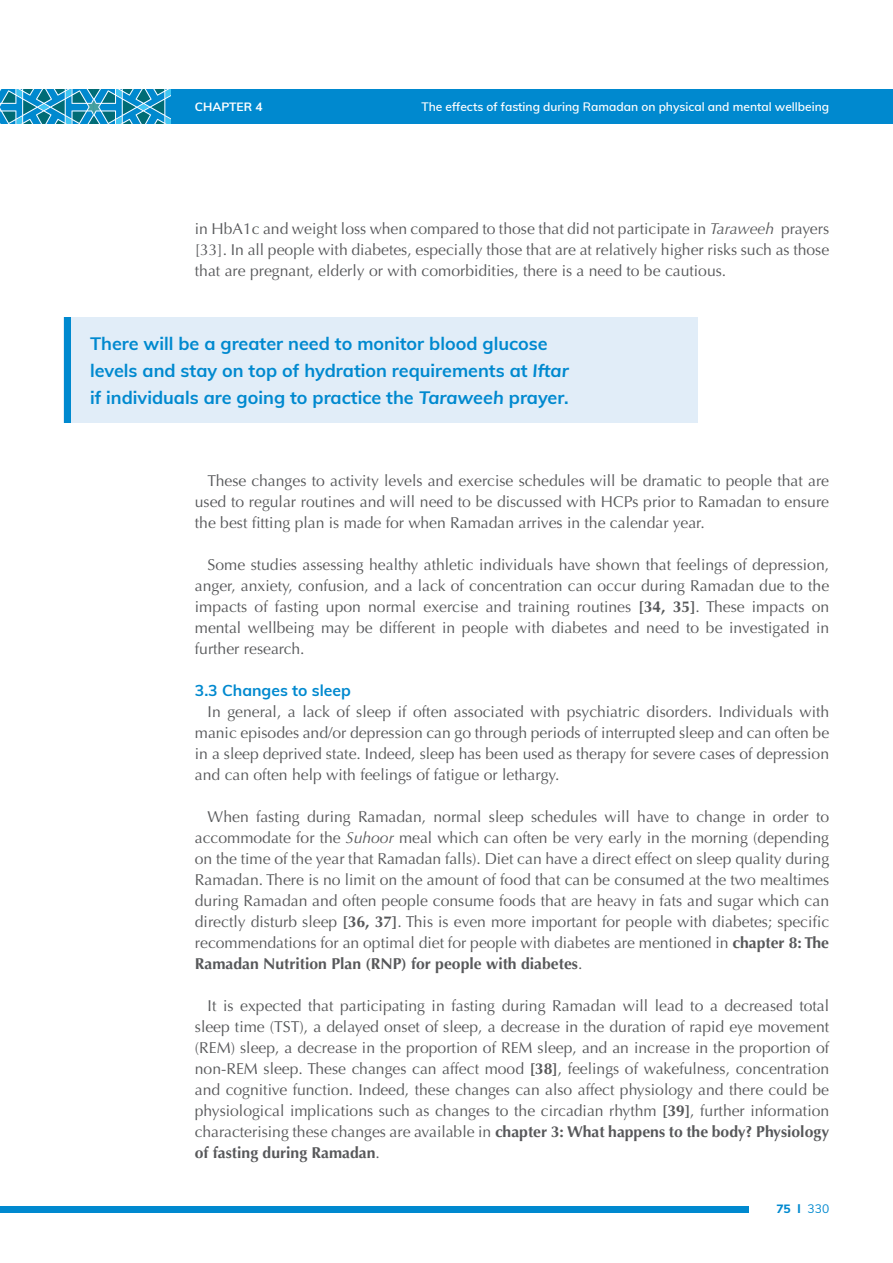
<style>
.page{position:relative;width:893px;height:1263px;background:#fff}
.page>*{position:absolute;margin:0;border:0;box-sizing:border-box;transform-origin:0 0}
.HL_Box_Text_2{font:700 18px/27px "Muli";color:#0089cf}
.t1{font:15.75px/21px "Optima";color:#57585a;text-align:justify}
.Subtitle{font:700 15.75px "Muli";color:#0089cf}
.t2{font:600 12px "Muli";color:#fff}
.t3{font:700 12px "Muli";color:#fff}
.t4{font:800 12px "Muli";color:#0089cf}
.s1{font-style:italic}
.s2{font-weight:700}
.s3{font-weight:400}
</style>
<div class="page">
<div style="left:0;top:89px;width:893px;height:34px;background:#0089cf"></div>
<div style="left:0;top:1206px;width:749px;height:7px;background:#0089cf"></div>
<svg style="left:0;top:89px;width:170px;height:34px"></svg>
<div style="left:64px;top:318px;width:634px;height:105px;background:#e1edf8"></div>
<div style="left:64px;top:318px;width:7px;height:105px;background:#0089cf"></div>
<p class="t3" style="left:195px;top:98px;width:69px">CHAPTER 4</p>
<p class="t2" style="left:421px;top:98px;width:409px">The effects of fasting during Ramadan on physical and mental wellbeing</p>
<p class="t1" style="left:195px;top:218px;width:636px">in HbA1c and weight loss when compared to those that did not participate in <span class="s1">Taraweeh</span> prayers [33]. In all people with diabetes, especially those that are at relatively higher risks such as those that are pregnant, elderly or with comorbidities, there is a need to be cautious.</p>
<p class="HL_Box_Text_2" style="left:90px;top:329px;width:480px">There will be a greater need to monitor blood glucose levels and stay on top of hydration requirements at <span class="s1">Iftar </span>if individuals are going to practice the <span class="s1">Taraweeh</span> prayer.</p>
<p class="t1" style="left:195px;top:470px;width:636px;text-indent:13px">These changes to activity levels and exercise schedules will be dramatic to people that are used to regular routines and will need to be discussed with HCPs prior to Ramadan to ensure the best fitting plan is made for when Ramadan arrives in the calendar year.</p>
<p class="t1" style="left:195px;top:554px;width:636px;text-indent:13px">Some studies assessing healthy athletic individuals have shown that feelings of depression, anger, anxiety, confusion, and a lack of concentration can occur during Ramadan due to the impacts of fasting upon normal exercise and training routines <span class="s2">[34, 35]</span>. These impacts on mental wellbeing may be different in people with diabetes and need to be investigated in further research.</p>
<p class="Subtitle" style="left:195px;top:678px;width:157px">3.3 Changes to sleep</p>
<p class="t1" style="left:195px;top:701px;width:636px;text-indent:13px">In general, a lack of sleep if often associated with psychiatric disorders. Individuals with manic episodes and/or depression can go through periods of interrupted sleep and can often be in a sleep deprived state. Indeed, sleep has been used as therapy for severe cases of depression and can often help with feelings of fatigue or lethargy.</p>
<p class="t1" style="left:195px;top:806px;width:636px;text-indent:13px">When fasting during Ramadan, normal sleep schedules will have to change in order to accommodate for the <span class="s1">Suhoor</span> meal which can often be very early in the morning (depending on the time of the year that Ramadan falls). Diet can have a direct effect on sleep quality during Ramadan. There is no limit on the amount of food that can be consumed at the two mealtimes during Ramadan and often people consume foods that are heavy in fats and sugar which can directly disturb sleep <span class="s2">[36, 37]</span>. This is even more important for people with diabetes; specific recommendations for an optimal diet for people with diabetes are mentioned in <span class="s2">chapter 8: The Ramadan Nutrition Plan (RNP) for people with diabetes</span>.</p>
<p class="t1" style="left:195px;top:995px;width:636px;text-indent:13px">It is expected that participating in fasting during Ramadan will lead to a decreased total sleep time (TST), a delayed onset of sleep, a decrease in the duration of rapid eye movement (REM) sleep, a decrease in the proportion of REM sleep, and an increase in the proportion of non-REM sleep. These changes can affect mood <span class="s2">[38]</span>, feelings of wakefulness, concentration and cognitive function. Indeed, these changes can also affect physiology and there could be physiological implications such as changes to the circadian rhythm <span class="s2">[39]</span>, further information characterising these changes are available in <span class="s2">chapter 3: What happens to the body? Physiology of fasting during Ramadan</span>.</p>
<p class="t4" style="left:776px;top:1200px;width:54px">75 l <span class="s3">330</span></p>
</div>
